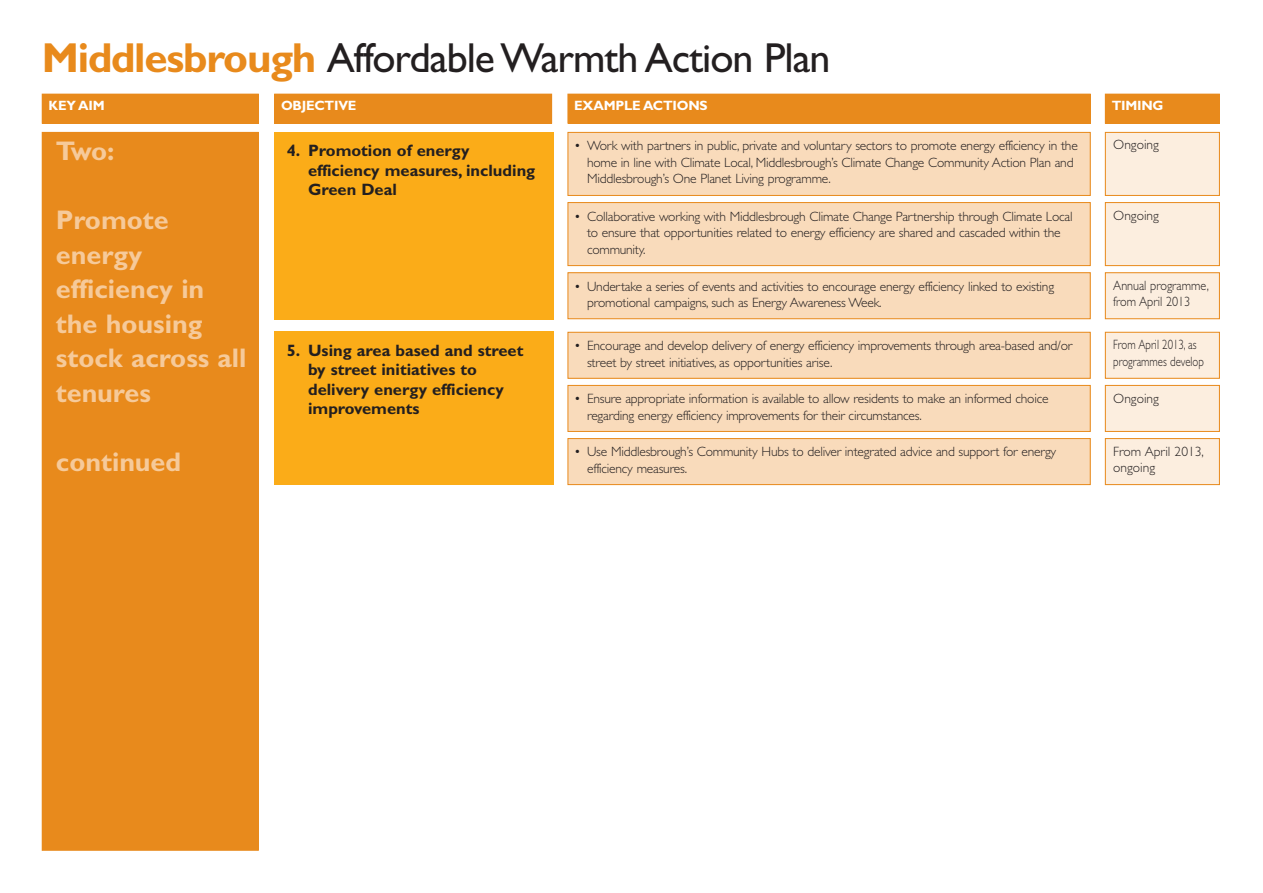
<style>
.page{position:relative;width:1263px;height:893px;background:#fff}
.page>*{position:absolute;margin:0;border:0;box-sizing:border-box;transform-origin:0 0}
.t1{font:42px "Gill Sans";letter-spacing:-.025em;color:#231f20}
.t2{font:700 27px/34.5px "Gill Sans";color:#f6ca9a}
.t3{font:700 16.5px/19.5px "Gill Sans";color:#231f20}
.t4{font:300 13.5px/16.5px "Gill Sans";letter-spacing:-.015em;color:#231f20}
.t5{font:700 13.5px "Gill Sans";letter-spacing:-.015em;color:#fff}
.t6{font:300 13.5px/16.5px "Gill Sans";letter-spacing:-.015em;color:#231f20;scale:.8 1}
.t7{font:300 13.5px/16.5px "Gill Sans";letter-spacing:-.015em;color:#231f20;scale:.9 1}
.s1{font-weight:700;color:#e88a1c}
</style>
<div class="page">
<div style="left:568px;top:132px;width:522px;height:63px;background:#f9dbbb"></div>
<div style="left:567px;top:132px;width:523px;height:64px;border:1px solid #e88a1c"></div>
<div style="left:568px;top:203px;width:522px;height:63px;background:#f9dbbb"></div>
<div style="left:567px;top:202px;width:523px;height:64px;border:1px solid #e88a1c"></div>
<div style="left:568px;top:273px;width:522px;height:46px;background:#f9dbbb"></div>
<div style="left:567px;top:272px;width:523px;height:47px;border:1px solid #e88a1c"></div>
<div style="left:568px;top:94px;width:522px;height:29px;background:#e88a1c"></div>
<div style="left:567px;top:94px;width:523px;height:30px;border:1px solid #e88a1c"></div>
<div style="left:1105px;top:94px;width:114px;height:29px;background:#e88a1c"></div>
<div style="left:1105px;top:94px;width:115px;height:30px;border:1px solid #e88a1c"></div>
<div style="left:275px;top:94px;width:277px;height:29px;background:#e88a1c"></div>
<div style="left:274px;top:94px;width:278px;height:30px;border:1px solid #e88a1c"></div>
<div style="left:42px;top:94px;width:216px;height:29px;background:#e88a1c"></div>
<div style="left:42px;top:94px;width:217px;height:30px;border:1px solid #e88a1c"></div>
<div style="left:274px;top:132px;width:279px;height:187px;background:#fbac18"></div>
<div style="left:42px;top:132px;width:216px;height:718px;background:#e88a1c"></div>
<div style="left:42px;top:132px;width:217px;height:719px;border:1px solid #e88a1c"></div>
<div style="left:1105px;top:132px;width:114px;height:63px;background:#fceedf"></div>
<div style="left:1105px;top:132px;width:115px;height:64px;border:1px solid #e88a1c"></div>
<div style="left:1105px;top:203px;width:114px;height:63px;background:#fceedf"></div>
<div style="left:1105px;top:202px;width:115px;height:64px;border:1px solid #e88a1c"></div>
<div style="left:1105px;top:273px;width:114px;height:46px;background:#fceedf"></div>
<div style="left:1105px;top:272px;width:115px;height:47px;border:1px solid #e88a1c"></div>
<div style="left:568px;top:332px;width:522px;height:46px;background:#f9dbbb"></div>
<div style="left:567px;top:332px;width:523px;height:47px;border:1px solid #e88a1c"></div>
<div style="left:274px;top:332px;width:279px;height:153px;background:#fbac18"></div>
<div style="left:1105px;top:332px;width:114px;height:46px;background:#fceedf"></div>
<div style="left:1105px;top:332px;width:115px;height:47px;border:1px solid #e88a1c"></div>
<div style="left:568px;top:385px;width:522px;height:46px;background:#f9dbbb"></div>
<div style="left:567px;top:385px;width:523px;height:47px;border:1px solid #e88a1c"></div>
<div style="left:1105px;top:385px;width:114px;height:46px;background:#fceedf"></div>
<div style="left:1105px;top:385px;width:115px;height:47px;border:1px solid #e88a1c"></div>
<div style="left:568px;top:439px;width:522px;height:46px;background:#f9dbbb"></div>
<div style="left:567px;top:438px;width:523px;height:47px;border:1px solid #e88a1c"></div>
<div style="left:1105px;top:439px;width:114px;height:46px;background:#fceedf"></div>
<div style="left:1105px;top:438px;width:115px;height:47px;border:1px solid #e88a1c"></div>
<h1 class="t1" style="left:42px;top:43px;width:790px"><span class="s1">Middlesbrough</span> Affordable Warmth Action Plan</h1>
<p class="t5" style="left:49px;top:100px;width:58px">KEY AIM</p>
<p class="t5" style="left:281px;top:100px;width:77px">OBJECTIVE</p>
<p class="t5" style="left:574px;top:100px;width:135px">EXAMPLE ACTIONS</p>
<p class="t5" style="left:1112px;top:100px;width:53px">TIMING</p>
<h2 class="t2" style="left:56px;top:137px;width:60px">Two:</h2>
<p class="t3" style="left:308px;top:143px;width:229px;text-indent:-21px">4. Promotion of energy efficiency measures, including<br>Green Deal</p>
<p class="t4" style="left:1113px;top:138px;width:47px">Ongoing</p>
<p class="t4" style="left:1113px;top:208px;width:47px">Ongoing</p>
<p class="t4" style="left:587px;top:139px;width:492px;text-indent:-13px">• Work with partners in public, private and voluntary sectors to promote energy efficiency in the home in line with Climate Local, Middlesbrough’s Climate Change Community Action Plan and<br>Middlesbrough’s One Planet Living programme.</p>
<p class="t4" style="left:587px;top:209px;width:487px;text-indent:-13px">• Collaborative working with Middlesbrough Climate Change Partnership through Climate Local to ensure that opportunities related to energy efficiency are shared and cascaded within the community.</p>
<p class="t4" style="left:587px;top:279px;width:468px;text-indent:-13px">• Undertake a series of events and activities to encourage energy efficiency linked to existing promotional campaigns, such as Energy Awareness Week.</p>
<h2 class="t2" style="left:56px;top:206px;width:192px">Promote energy efficiency in the housing stock across all tenures</h2>
<p class="t7" style="left:1113px;top:278px;width:108px">Annual programme, from April 2013</p>
<p class="t3" style="left:308px;top:342px;width:217px;text-indent:-21px">5. Using area based and street by street initiatives to delivery energy efficiency improvements</p>
<p class="t6" style="left:1113px;top:338px;width:115px">From April 2013, as programmes develop</p>
<p class="t4" style="left:587px;top:339px;width:487px;text-indent:-13px">• Encourage and develop delivery of energy efficiency improvements through area-based and/or street by street initiatives, as opportunities arise.</p>
<p class="t4" style="left:587px;top:392px;width:463px;text-indent:-13px">• Ensure appropriate information is available to allow residents to make an informed choice regarding energy efficiency improvements for their circumstances.</p>
<p class="t4" style="left:1113px;top:391px;width:47px">Ongoing</p>
<p class="t4" style="left:587px;top:445px;width:471px;text-indent:-13px">• Use Middlesbrough’s Community Hubs to deliver integrated advice and support for energy efficiency measures.</p>
<p class="t4" style="left:1113px;top:444px;width:92px">From April 2013, ongoing</p>
<h2 class="t2" style="left:56px;top:447px;width:127px">continued</h2>
</div>
